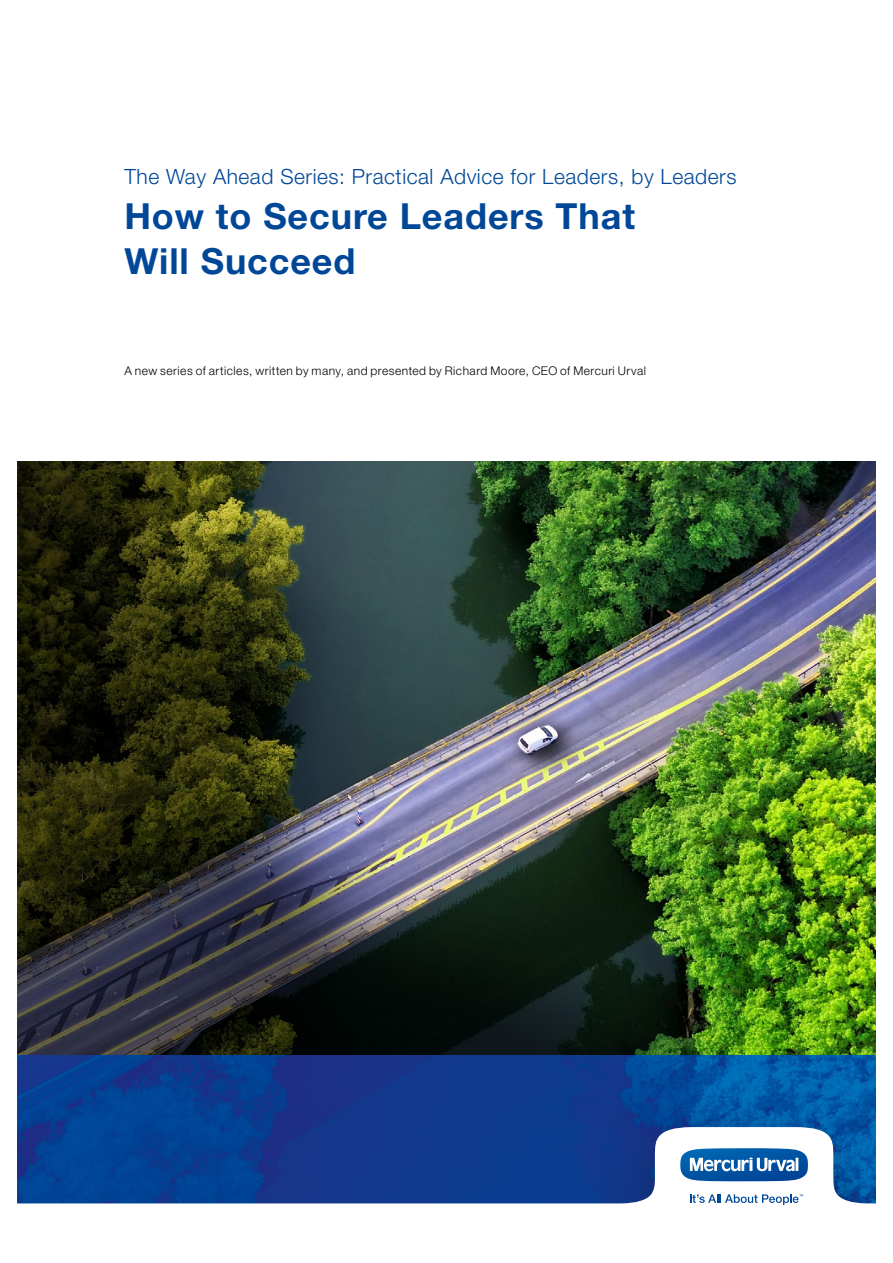
<style>
.page{position:relative;width:893px;height:1263px;background:#fff}
.page>*{position:absolute;margin:0;border:0;box-sizing:border-box;transform-origin:0 0}
.t1{font:700 36px/45px "Helvetica Neue LT Std";letter-spacing:.025em;color:#004798}
.t2{font:300 21px "Helvetica Neue LT Std";letter-spacing:.025em;color:#004798}
.t3{font:300 12px "Helvetica Neue LT Std";letter-spacing:.04em;color:#000}
</style>
<div class="page">
<img style="left:17px;top:461px;width:859px;height:745px">
<svg style="left:690px;top:1194px;width:113px;height:11px"></svg>
<svg style="left:680px;top:1148px;width:128px;height:33px"></svg>
<h2 class="t2" style="left:124px;top:164px;width:614px">The Way Ahead Series: Practical Advice for Leaders, by Leaders</h2>
<h1 class="t1" style="left:124px;top:193px;width:512px">How to Secure Leaders That<br>Will Succeed</h1>
<p class="t3" style="left:124px;top:363px;width:523px">A new series of articles, written by many, and presented by Richard Moore, CEO of Mercuri Urval</p>
</div>
